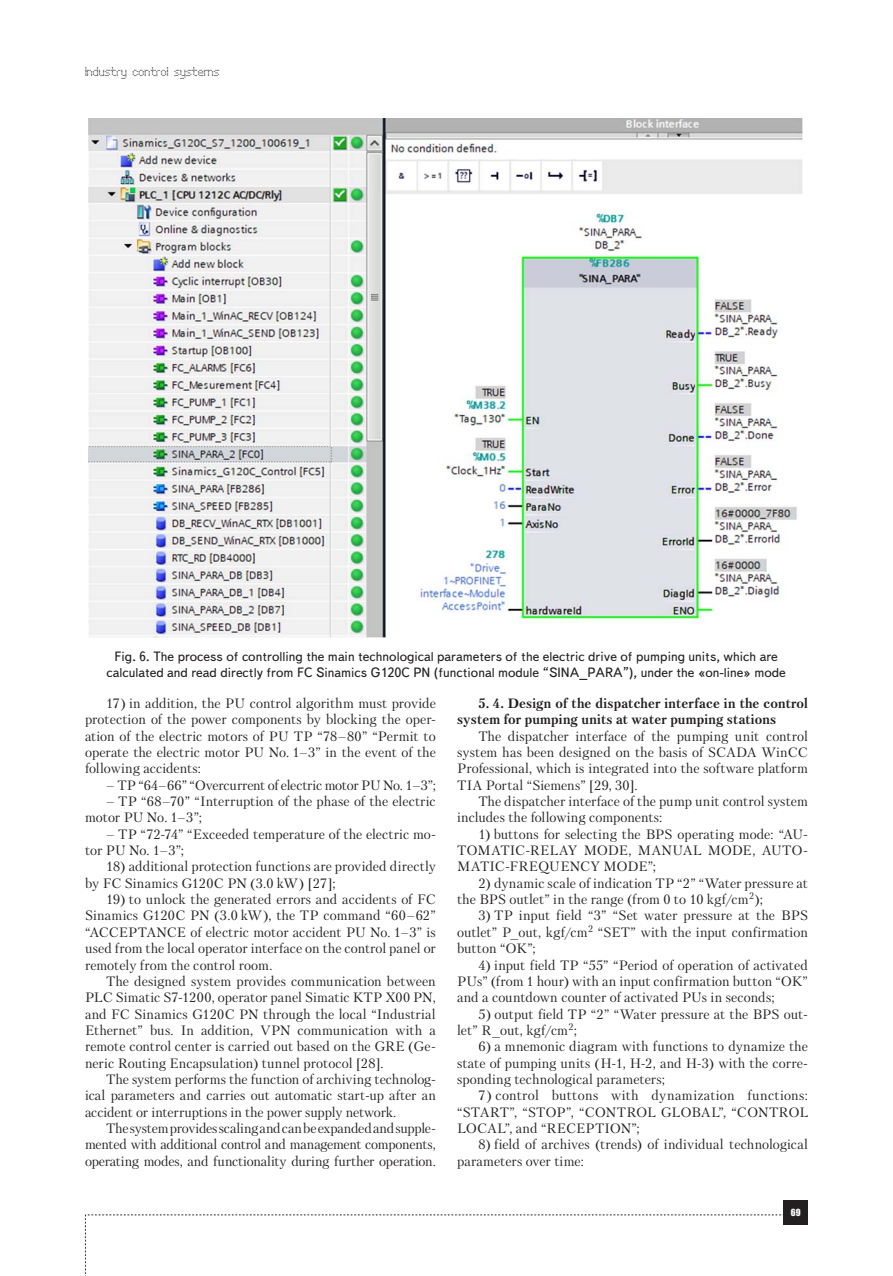
<style>
.page{position:relative;width:893px;height:1276px;background:#fff}
.page>*{position:absolute;margin:0;border:0;box-sizing:border-box;transform-origin:0 0}
.Text__англ{font:13.5px/16.4px "Petersburg C";color:#231f20;text-align:justify}
.Рисунок{font:13.5px/16.2px "Text Book C";color:#231f20;text-align:center}
.Text__англ-2{font:700 13.5px/16.4px "Petersburg C";letter-spacing:.01em;color:#231f20}
.t1{font:12px "Perfo";letter-spacing:.015em;color:#231f20}
.t2{font:9px "Impact";color:#fff}
</style>
<div class="page">
<svg style="left:85px;top:1214px;width:699px;height:62px"></svg>
<div style="left:784px;top:1200px;width:24px;height:24px;background:#231f20"></div>
<img style="left:88px;top:118px;width:714px;height:520px">
<p class="t1" style="left:85px;top:65px;width:136px">Industry control systems</p>
<p class="Рисунок" style="left:106px;top:649px;width:681px">Fig. 6. The process of controlling the main technological parameters of the electric drive of pumping units, which are calculated and read directly from FC Sinamics G120C PN (functional module “SINA_PARA”), under the «on-line» mode</p>
<p class="Text__англ" style="left:85px;top:695px;width:352px;text-indent:21px">17) in addition, the PU control algorithm must provide protection of the power components by blocking the oper&shy;ation of the electric motors of PU TP “78–80” “Permit to operate the electric motor PU No. 1–3” in the event of the following accidents:</p>
<p class="Text__англ" style="left:106px;top:776px;width:331px">– TP “64–66” “Overcurrent of electric motor PU No. 1–3”;</p>
<p class="Text__англ" style="left:85px;top:793px;width:352px;text-indent:21px">– TP “68–70” “Interruption of the phase of the electric motor PU No. 1–3”;</p>
<p class="Text__англ" style="left:85px;top:825px;width:352px;text-indent:21px">– TP “72-74” “Exceeded temperature of the electric mo&shy;tor PU No. 1–3”;</p>
<p class="Text__англ" style="left:85px;top:858px;width:352px;text-indent:21px">18) additional protection functions are provided directly by FC Sinamics G120C PN (3.0 kW) [27];</p>
<p class="Text__англ" style="left:85px;top:891px;width:352px;text-indent:21px">19) to unlock the generated errors and accidents of FC Sinamics G120C PN (3.0 kW), the TP command “60–62” “ACCEPTANCE of electric motor accident PU No. 1–3” is used from the local operator interface on the control panel or remotely from the control room.</p>
<p class="Text__англ" style="left:85px;top:973px;width:352px;text-indent:21px">The designed system provides communication between PLC Simatic S7-1200, operator panel Simatic KTP X00 PN, and FC Sinamics G120C PN through the local “Industrial Ethernet” bus. In addition, VPN communication with a remote control center is carried out based on the GRE (Ge&shy;neric Routing Encapsulation) tunnel protocol [28].</p>
<p class="Text__англ" style="left:85px;top:1071px;width:352px;text-indent:21px">The system performs the function of archiving technolog&shy;ical parameters and carries out automatic start-up after an accident or interruptions in the power supply network.</p>
<p class="Text__англ" style="left:85px;top:1120px;width:352px;text-indent:21px">The system provides scaling and can be expanded and supple&shy;mented with additional control and management components, operating modes, and functionality during further operation.</p>
<p class="Text__англ-2" style="left:457px;top:695px;width:352px;text-indent:21px">5. 4. Design of the dispatcher interface in the control system for pumping units at water pumping stations</p>
<p class="Text__англ" style="left:457px;top:727px;width:352px;text-indent:21px">The dispatcher interface of the pumping unit control system has been designed on the basis of SCADA WinCC Professional, which is integrated into the software platform TIA Portal “Siemens” [29, 30].</p>
<p class="Text__англ" style="left:457px;top:793px;width:352px;text-indent:21px">The dispatcher interface of the pump unit control system includes the following components:</p>
<p class="Text__англ" style="left:457px;top:825px;width:352px;text-indent:21px">1) buttons for selecting the BPS operating mode: “AU-TOMATIC-RELAY MODE, MANUAL MODE, AUTO-MATIC-FREQUENCY MODE”;</p>
<p class="Text__англ" style="left:457px;top:874px;width:352px;text-indent:21px">2) dynamic scale of indication TP “2” “Water pressure at the BPS outlet” in the range (from 0 to 10 kgf/cm<sup>2</sup>);</p>
<p class="Text__англ" style="left:457px;top:907px;width:352px;text-indent:21px">3) TP input field “3” “Set water pressure at the BPS outlet” P_out, kgf/cm<sup>2</sup> “SET” with the input confirmation button “OK”;</p>
<p class="Text__англ" style="left:457px;top:956px;width:352px;text-indent:21px">4) input field TP “55” “Period of operation of activated PUs” (from 1 hour) with an input confirmation button “OK” and a countdown counter of activated PUs in seconds;</p>
<p class="Text__англ" style="left:457px;top:1005px;width:352px;text-indent:21px">5) output field TP “2” “Water pressure at the BPS out&shy;let” R_out, kgf/cm<sup>2</sup>;</p>
<p class="Text__англ" style="left:457px;top:1038px;width:352px;text-indent:21px">6) a mnemonic diagram with functions to dynamize the state of pumping units (Н-1, Н-2, and Н-3) with the corre&shy;sponding technological parameters;</p>
<p class="Text__англ" style="left:457px;top:1087px;width:352px;text-indent:21px">7) control buttons with dynamization functions: “START”, “STOP”, “CONTROL GLOBAL”, “CONTROL LOCAL”, and “RECEPTION”;</p>
<p class="Text__англ" style="left:457px;top:1136px;width:352px;text-indent:21px">8) field of archives (trends) of individual technological parameters over time:</p>
<p class="t2" style="left:791px;top:1205px;width:11px">69</p>
</div>
